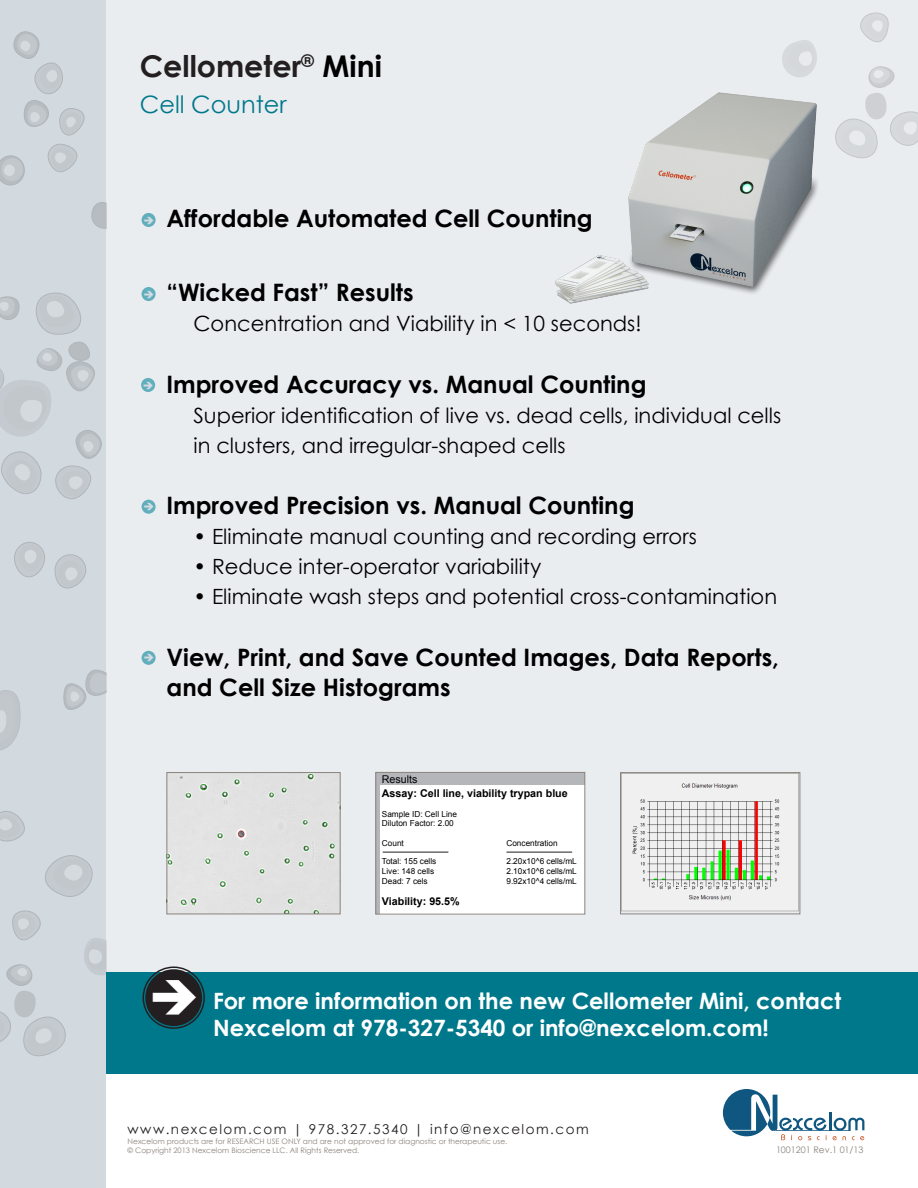
<style>
.page{position:relative;width:918px;height:1188px;background:#fff}
.page>*{position:absolute;margin:0;border:0;box-sizing:border-box;transform-origin:0 0}
.t1{font:700 30px "Century Gothic";color:#231f20}
.t2{font:700 24px/30px "Century Gothic";color:#000001}
.t3{font:24px "Century Gothic";color:#00788b}
.t4{font:700 22.5px/27px "Century Gothic";color:#fff}
.t5{font:21px/30px "Century Gothic";color:#000001}
.t6{font:13.5px "Century Gothic";letter-spacing:.11em;color:#231f20}
.t7{font:700 10.8px/14.5px "Arial";color:#000}
.t8{font:9px "Century Gothic";color:#8b837d}
.t9{font:8.25px/9.9px "Arial";color:#000}
.t10{font:7.5px "Century Gothic";color:#8b837d}
.s1{color:#000001}
.s2{font-weight:400}
</style>
<div class="page">
<div style="left:107px;top:0;width:811px;height:972px;background:#eaedf0"></div>
<svg style="left:723px;top:1089px;width:141px;height:51px"></svg>
<div style="left:0;top:0;width:106px;height:1188px;background:#d2d9df"></div>
<svg style="left:91px;top:202px;width:16px;height:27px"></svg>
<svg style="left:0;top:155px;width:25px;height:31px"></svg>
<svg style="left:48px;top:144px;width:29px;height:28px"></svg>
<div style="left:47px;top:144px;width:31px;height:28px;border:1px solid #231f20;border-radius:12px"></div>
<div style="left:1px;top:158px;width:22px;height:23px;background:#c2c7cc;border-radius:50%"></div>
<div style="left:51px;top:148px;width:23px;height:22px;background:#c2c7cc;border-radius:10px"></div>
<svg style="left:0;top:690px;width:20px;height:61px"></svg>
<svg style="left:63px;top:669px;width:44px;height:42px"></svg>
<svg style="left:54px;top:554px;width:32px;height:35px"></svg>
<svg style="left:14px;top:542px;width:31px;height:36px"></svg>
<div style="left:4px;top:164px;width:11px;height:12px;background:#d5dadf;border-radius:50%"></div>
<div style="left:55px;top:152px;width:11px;height:11px;background:#d5dadf;border-radius:5px"></div>
<svg style="left:14px;top:31px;width:70px;height:105px"></svg>
<svg style="left:0;top:292px;width:102px;height:207px"></svg>
<div style="left:42px;top:353px;width:10px;height:8px;background:#d5dadf;border-radius:50%"></div>
<svg style="left:45px;top:855px;width:48px;height:42px"></svg>
<svg style="left:84px;top:933px;width:23px;height:45px"></svg>
<svg style="left:0;top:964px;width:66px;height:93px"></svg>
<svg style="left:12px;top:910px;width:29px;height:30px"></svg>
<svg style="left:0;top:811px;width:25px;height:31px"></svg>
<svg style="left:782px;top:40px;width:35px;height:36px"></svg>
<svg style="left:854px;top:66px;width:64px;height:93px"></svg>
<svg style="left:860px;top:12px;width:29px;height:31px"></svg>
<div style="left:107px;top:972px;width:811px;height:102px;background:#00788b"></div>
<div style="left:145px;top:969px;width:57px;height:57px;background:#231f20;border-radius:50%"></div>
<div style="left:143px;top:966px;width:62px;height:63px;border:2px solid #231f20;border-radius:50%"></div>
<div style="left:142px;top:213px;width:14px;height:14px;background:#61aebc;border-radius:50%"></div>
<div style="left:142px;top:287px;width:14px;height:14px;background:#61aebc;border-radius:50%"></div>
<div style="left:141px;top:378px;width:14px;height:14px;background:#61aebc;border-radius:50%"></div>
<div style="left:142px;top:500px;width:14px;height:14px;background:#61aebc;border-radius:50%"></div>
<div style="left:142px;top:651px;width:14px;height:14px;background:#61aebc;border-radius:50%"></div>
<div style="left:169px;top:774px;width:170px;height:138px;background:#e2e2e2"></div>
<div style="left:167px;top:772px;width:174px;height:142px;border:1px solid #8b837d"></div>
<img style="left:622px;top:783px;width:176px;height:129px">
<div style="left:620px;top:772px;width:180px;height:142px;border:1px solid #8b837d"></div>
<img style="left:555px;top:76px;width:299px;height:228px">
<div style="left:376px;top:772px;width:209px;height:142px;background:#b5b6ba"></div>
<div style="left:380px;top:785px;width:205px;height:129px;background:#fff"></div>
<hr style="left:383px;top:852px;width:65px;height:1px;background:#231f20">
<hr style="left:506px;top:852px;width:66px;height:1px;background:#231f20">
<div style="left:376px;top:772px;width:209px;height:142px;border:1px solid #8b837d"></div>
<p class="t1" style="left:140px;top:47px;width:244px">Cellometer<sup>®</sup> <span class="s1">Mini</span></p>
<p class="t3" style="left:140px;top:89px;width:148px">Cell Counter</p>
<p class="t2" style="left:167px;top:203px;width:428px">Affordable Automated Cell Counting</p>
<p class="t2" style="left:167px;top:276px;width:249px">“Wicked Fast” Results</p>
<p class="t5" style="left:194px;top:308px;width:450px">Concentration and Viability in &lt; 10 seconds!</p>
<p class="t2" style="left:167px;top:368px;width:481px">Improved Accuracy vs. Manual Counting</p>
<p class="t5" style="left:194px;top:400px;width:589px">Superior identification of live vs. dead cells, individual cells in clusters, and irregular-shaped cells</p>
<p class="t2" style="left:167px;top:490px;width:469px">Improved Precision vs. Manual Counting</p>
<p class="t5" style="left:194px;top:522px;width:505px">• Eliminate manual counting and recording errors</p>
<p class="t5" style="left:194px;top:552px;width:349px">• Reduce inter-operator variability</p>
<p class="t5" style="left:194px;top:582px;width:585px">• Eliminate wash steps and potential cross-contamination</p>
<p class="t2" style="left:167px;top:642px;width:614px">View, Print, and Save Counted Images, Data Reports, and Cell Size Histograms</p>
<p class="t7" style="left:382px;top:772px;width:187px"><span class="s2">Results<br></span>Assay: Cell line, viability trypan blue</p>
<p class="t9" style="left:382px;top:810px;width:77px;line-height:9.1px">Sample ID: Cell Line<br>Diluton Factor: 2.00</p>
<p class="t9" style="left:382px;top:838px;width:24px">Count</p>
<p class="t9" style="left:382px;top:856px;width:56px">Total: 155 cells<br>Live: 148 cells<br>Dead: 7 cels</p>
<p class="t7" style="left:382px;top:894px;width:79px">Viability: 95.5%</p>
<p class="t9" style="left:506px;top:838px;width:53px">Concentration</p>
<p class="t9" style="left:506px;top:857px;width:72px;text-align:justify">2.20x10^6 cells/mL 2.10x10^6 cells/mL 9.92x10^4 cells/mL</p>
<p class="t4" style="left:213px;top:987px;width:630px">For more information on the new Cellometer Mini, contact<br>Nexcelom at 978-327-5340 or info@nexcelom.com!</p>
<p class="t6" style="left:128px;top:1121px;width:463px">www.nexcelom.com | 978.327.5340 | info@nexcelom.com</p>
<p class="t10" style="left:128px;top:1136px;width:381px">Nexcelom products are for RESEARCH USE ONLY and are not approved for diagnostic or therapeutic use.</p>
<p class="t10" style="left:128px;top:1145px;width:233px">© Copyright 2013 Nexcelom Bioscience LLC. All Rights Reserved.</p>
<p class="t8" style="left:776px;top:1144px;width:89px">1001201 Rev.1 01/13</p>
</div>
